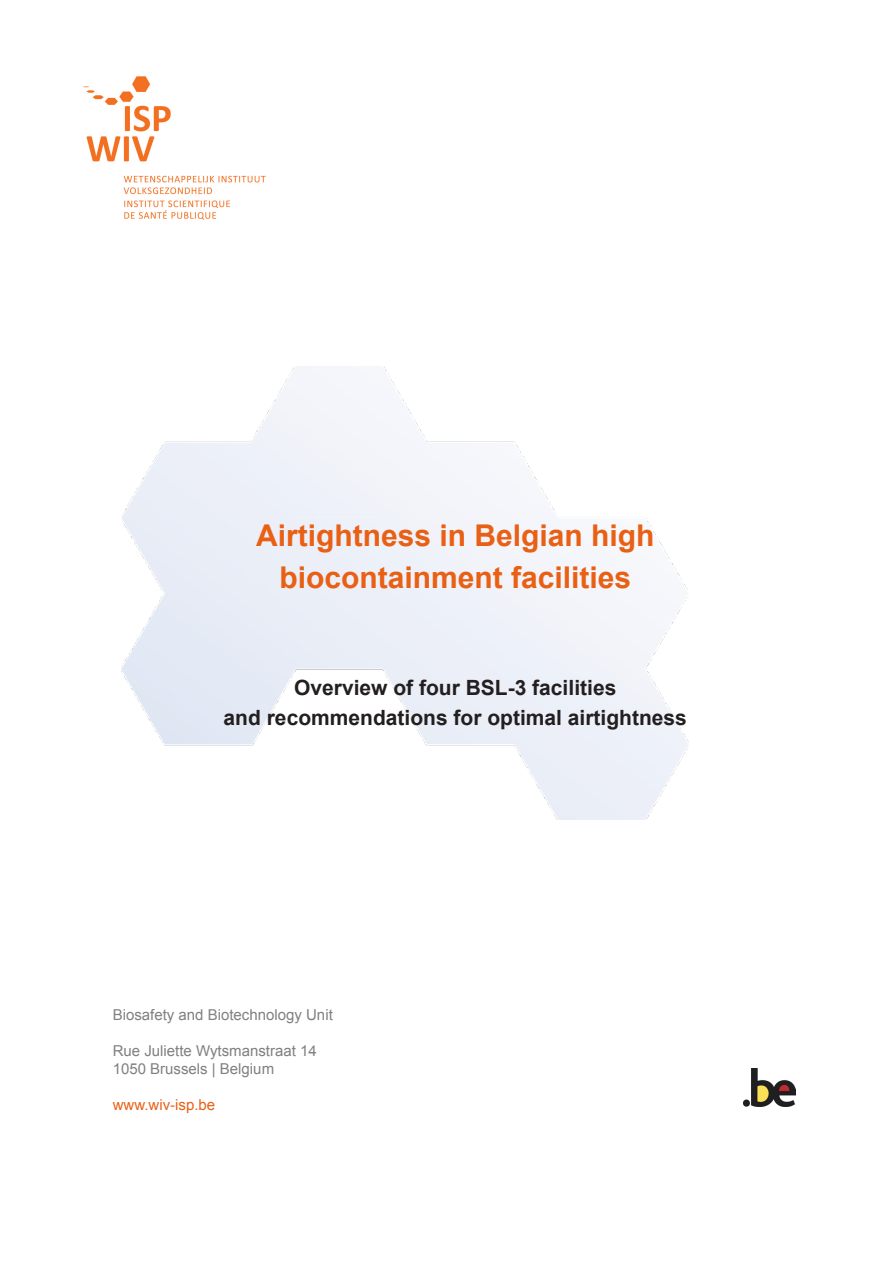
<style>
.page{position:relative;width:893px;height:1263px;background:#fff}
.page>*{position:absolute;margin:0;border:0;box-sizing:border-box;transform-origin:0 0}
.t1{font:700 30px/42px "Arial";color:#e96015;text-align:center}
.t2{font:700 21px/30px "Arial";color:#231f20;text-align:center}
.t3{font:15px/18px "Arial";color:#808080}
.t4{font:15px "Arial";color:#e96015}
</style>
<div class="page">
<img style="left:83px;top:76px;width:183px;height:144px">
<img style="left:744px;top:1068px;width:52px;height:39px">
<h1 class="t1" style="left:256px;top:515px;width:400px">Airtightness in Belgian high biocontainment facilities</h1>
<h2 class="t2" style="left:224px;top:673px;width:465px">Overview of four BSL-3 facilities<br>and recommendations for optimal airtightness</h2>
<p class="t3" style="left:113px;top:1006px;width:222px">Biosafety and Biotechnology Unit</p>
<p class="t3" style="left:113px;top:1042px;width:206px">Rue Juliette Wytsmanstraat 14<br>1050 Brussels | Belgium</p>
<p class="t4" style="left:113px;top:1095px;width:104px">www.wiv-isp.be</p>
</div>
